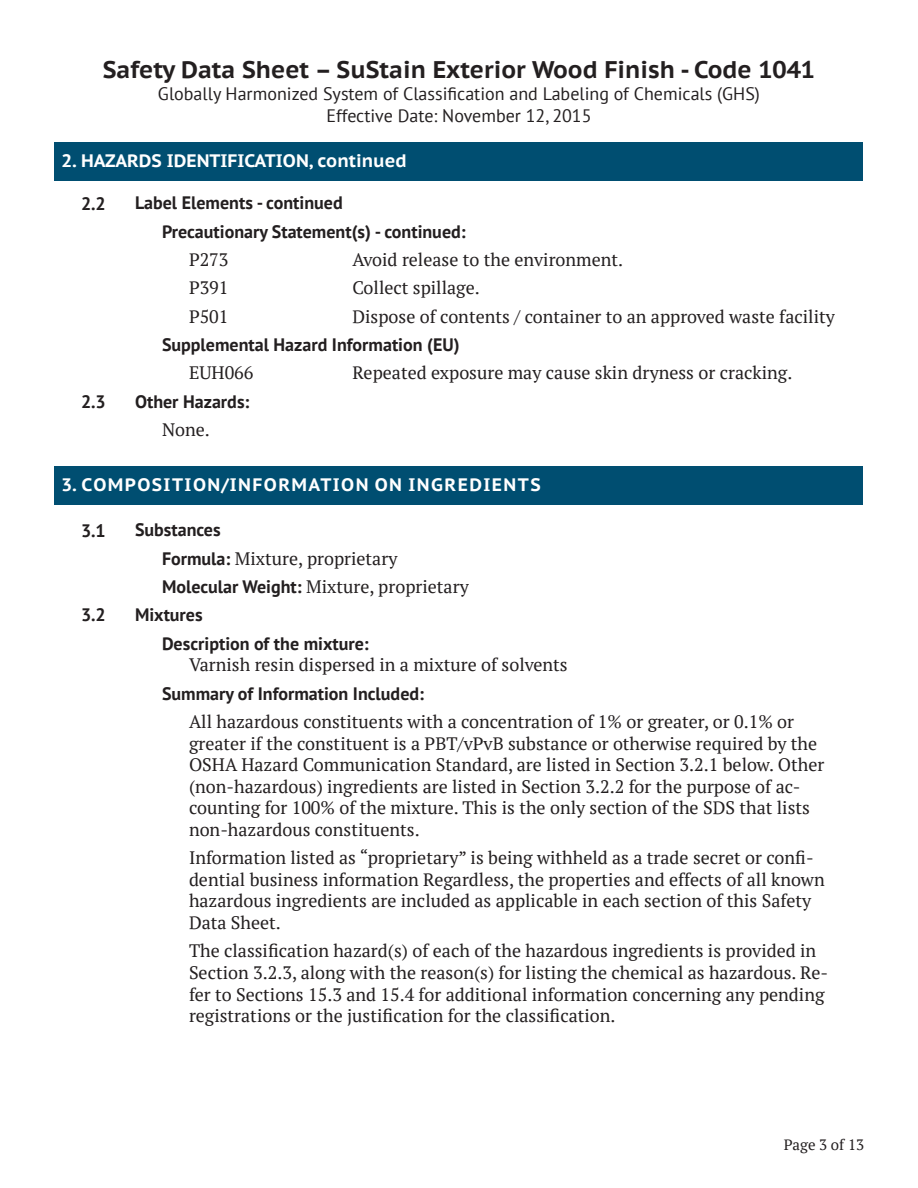
<style>
.page{position:relative;width:918px;height:1188px;background:#fff}
.page>*{position:absolute;margin:0;border:0;box-sizing:border-box;transform-origin:0 0}
.t1{font:700 24px "PT Sans Caption";color:#231f20}
.t2{font:18px/21.6px "PT Serif";color:#231f20}
.t3{font:700 18px "PT Sans";color:#231f20}
.t4{font:18px/21.6px "PT Sans";color:#231f20;text-align:center}
.t5{font:700 18px "PT Sans Caption";letter-spacing:.08em;color:#fff}
.t6{font:700 18px "PT Sans Caption";color:#fff}
.t7{font:15px "PT Serif";color:#231f20}
.s1{font-family:"PT Sans";font-weight:700}
</style>
<div class="page">
<div style="left:55px;top:142px;width:808px;height:39px;background:#004e71"></div>
<div style="left:55px;top:466px;width:808px;height:39px;background:#004e71"></div>
<h1 class="t1" style="left:103px;top:54px;width:714px">Safety Data Sheet – SuStain Exterior Wood Finish - Code 1041</h1>
<p class="t4" style="left:158px;top:82px;width:604px">Globally Harmonized System of Classification and Labeling of Chemicals (GHS)<br>Effective Date: November 12, 2015</p>
<p class="t6" style="left:62px;top:148px;width:347px">2. HAZARDS IDENTIFICATION, continued</p>
<p class="t3" style="left:81px;top:192px;width:26px">2.2</p>
<p class="t3" style="left:81px;top:390px;width:26px">2.3</p>
<p class="t3" style="left:135px;top:191px;width:209px">Label Elements - continued</p>
<p class="t3" style="left:162px;top:219px;width:305px">Precautionary Statement(s) - continued:</p>
<p class="t2" style="left:189px;top:249px;width:41px">P273</p>
<p class="t2" style="left:352px;top:249px;width:272px">Avoid release to the environment.</p>
<p class="t2" style="left:189px;top:277px;width:41px">P391</p>
<p class="t2" style="left:352px;top:277px;width:129px">Collect spillage.</p>
<p class="t2" style="left:189px;top:305px;width:41px">P501</p>
<p class="t2" style="left:352px;top:305px;width:484px">Dispose of contents / container to an approved waste facility</p>
<p class="t3" style="left:162px;top:333px;width:299px">Supplemental Hazard Information (EU)</p>
<p class="t2" style="left:189px;top:362px;width:66px">EUH066</p>
<p class="t2" style="left:352px;top:362px;width:441px">Repeated exposure may cause skin dryness or cracking.</p>
<p class="t3" style="left:135px;top:389px;width:116px">Other Hazards:</p>
<p class="t2" style="left:162px;top:419px;width:49px">None.</p>
<p class="t5" style="left:62px;top:473px;width:481px">3. COMPOSITION/INFORMATION ON INGREDIENTS</p>
<p class="t3" style="left:81px;top:519px;width:26px">3.1</p>
<p class="t3" style="left:81px;top:603px;width:26px">3.2</p>
<p class="t3" style="left:135px;top:518px;width:87px">Substances</p>
<p class="t2" style="left:162px;top:547px;width:237px"><span class="s1">Formula:</span> Mixture, proprietary</p>
<p class="t2" style="left:162px;top:576px;width:309px"><span class="s1">Molecular Weight:</span> Mixture, proprietary</p>
<p class="t3" style="left:135px;top:603px;width:69px">Mixtures</p>
<p class="t3" style="left:162px;top:631px;width:208px">Description of the mixture:</p>
<p class="t2" style="left:189px;top:654px;width:380px">Varnish resin dispersed in a mixture of solvents</p>
<p class="t3" style="left:162px;top:681px;width:264px">Summary of Information Included:</p>
<p class="t2" style="left:189px;top:711px;width:637px">All hazardous constituents with a concentration of 1% or greater, or 0.1% or greater if the constituent is a PBT/vPvB substance or otherwise required by the OSHA Hazard Communication Standard, are listed in Section 3.2.1 below. Other (non-hazardous) ingredients are listed in Section 3.2.2 for the purpose of ac&shy;counting for 100% of the mixture. This is the only section of the SDS that lists non-hazardous constituents.</p>
<p class="t2" style="left:189px;top:847px;width:637px">Information listed as “proprietary” is being withheld as a trade secret or confi&shy;dential business information Regardless, the properties and effects of all known hazardous ingredients are included as applicable in each section of this Safety Data Sheet.</p>
<p class="t2" style="left:189px;top:940px;width:641px">The classification hazard(s) of each of the hazardous ingredients is provided in Section 3.2.3, along with the reason(s) for listing the chemical as hazardous. Re&shy;fer to Sections 15.3 and 15.4 for additional information concerning any pending registrations or the justification for the classification.</p>
<p class="t7" style="left:784px;top:1135px;width:82px">Page 3 of 13</p>
</div>
